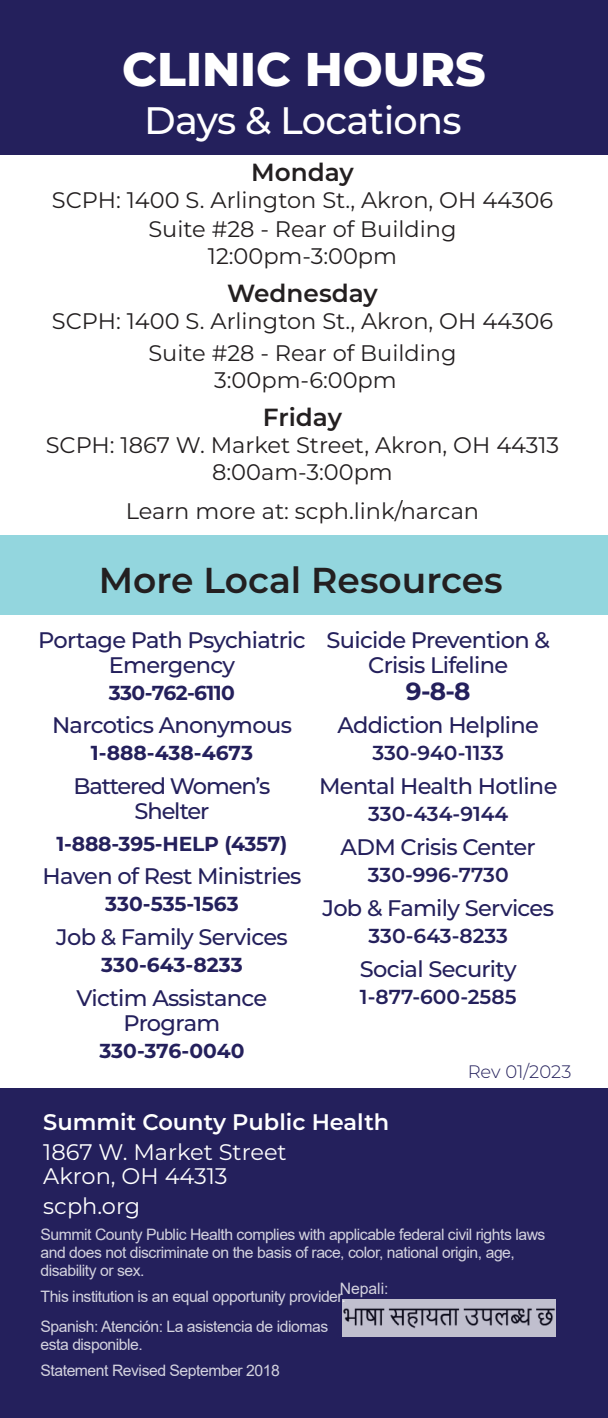
<style>
.page{position:relative;width:608px;height:1418px;background:#fff}
.page>*{position:absolute;margin:0;border:0;box-sizing:border-box;transform-origin:0 0}
.t1{font:800 47.25px "Montserrat";color:#fff}
.t2{font:500 38.25px "Montserrat";letter-spacing:-.02em;color:#fff}
.t3{font:600 36px "Montserrat";color:#231f20}
.t4{font:600 24.75px "Montserrat";color:#231f20}
.t5{font:700 24.75px "Montserrat";color:#24205c}
.t6{font:500 22.5px/24.8px "Montserrat";letter-spacing:-.03em;color:#24205c;text-align:center}
.t7{font:22.5px/29.2px "Montserrat";color:#231f20;text-align:center}
.t8{font:22.5px "Montserrat";color:#fff}
.t9{font:600 22.5px "Montserrat";color:#fff}
.t10{font:500 22.5px/24.8px "Montserrat";letter-spacing:-.05em;color:#24205c;text-align:center}
.t11{font:700 20.25px "Montserrat";letter-spacing:-.005em;color:#24205c}
.t12{font:600 20.25px "Montserrat";color:#24205c}
.t13{font:700 20.25px "Montserrat";letter-spacing:-.03em;color:#24205c}
.t14{font:300 18px "Montserrat";color:#24205c}
.t15{font:15.75px/18px "Arial";letter-spacing:-.03em;color:#fff}
</style>
<div class="page">
<div style="left:0;top:0;width:608px;height:155px;background:#24205c"></div>
<div style="left:0;top:1088px;width:608px;height:330px;background:#24205c"></div>
<img style="left:343px;top:1299px;width:212px;height:37px">
<div style="left:0;top:535px;width:608px;height:80px;background:#93d6de"></div>
<p class="t1" style="left:122px;top:35px;width:365px">CLINIC HOURS</p>
<p class="t2" style="left:144px;top:94px;width:319px">Days &amp; Locations</p>
<p class="t4" style="left:251px;top:155px;width:104px">Monday</p>
<p class="t7" style="left:52px;top:184px;width:502px">SCPH: 1400 S. Arlington St., Akron, OH 44306<br>Suite #28 - Rear of Building</p>
<p class="t7" style="left:208px;top:241px;width:191px">12:00pm-3:00pm</p>
<p class="t4" style="left:227px;top:276px;width:152px">Wednesday</p>
<p class="t7" style="left:52px;top:306px;width:502px">SCPH: 1400 S. Arlington St., Akron, OH 44306</p>
<p class="t7" style="left:148px;top:337px;width:309px">Suite #28 - Rear of Building</p>
<p class="t7" style="left:214px;top:364px;width:184px">3:00pm-6:00pm</p>
<p class="t4" style="left:263px;top:400px;width:81px">Friday</p>
<p class="t7" style="left:46px;top:431px;width:515px;line-height:27px">SCPH: 1867 W. Market Street, Akron, OH 44313<br>8:00am-3:00pm</p>
<p class="t7" style="left:126px;top:495px;width:355px">Learn more at: scph.link/narcan</p>
<p class="t3" style="left:99px;top:554px;width:405px">More Local Resources</p>
<p class="t6" style="left:38px;top:626px;width:269px">Portage Path Psychiatric<br>Emergency</p>
<p class="t13" style="left:109px;top:678px;width:127px">330-762-6110</p>
<p class="t6" style="left:52px;top:712px;width:241px">Narcotics Anonymous</p>
<p class="t11" style="left:91px;top:738px;width:163px">1-888-438-4673</p>
<p class="t10" style="left:74px;top:773px;width:198px">Battered Women’s<br>Shelter</p>
<p class="t11" style="left:56px;top:828px;width:232px">1-888-395-HELP (4357)</p>
<p class="t6" style="left:42px;top:863px;width:260px">Haven of Rest Ministries</p>
<p class="t11" style="left:105px;top:889px;width:135px">330-535-1563</p>
<p class="t6" style="left:56px;top:923px;width:233px">Job &amp; Family Services</p>
<p class="t11" style="left:101px;top:950px;width:143px">330-643-8233</p>
<p class="t6" style="left:77px;top:984px;width:192px">Victim Assistance<br>Program</p>
<p class="t11" style="left:99px;top:1035px;width:147px">330-376-0040</p>
<p class="t6" style="left:326px;top:626px;width:225px">Suicide Prevention &amp;<br>Crisis Lifeline</p>
<p class="t5" style="left:406px;top:673px;width:66px">9-8-8</p>
<p class="t6" style="left:337px;top:712px;width:203px">Addiction Helpline</p>
<p class="t12" style="left:372px;top:739px;width:133px">330-940-1133</p>
<p class="t6" style="left:319px;top:773px;width:240px">Mental Health Hotline</p>
<p class="t12" style="left:368px;top:799px;width:141px">330-434-9144</p>
<p class="t6" style="left:340px;top:833px;width:197px">ADM Crisis Center</p>
<p class="t12" style="left:368px;top:860px;width:142px">330-996-7730</p>
<p class="t6" style="left:322px;top:894px;width:233px">Job &amp; Family Services</p>
<p class="t12" style="left:368px;top:921px;width:141px">330-643-8233</p>
<p class="t6" style="left:360px;top:955px;width:158px">Social Security</p>
<p class="t12" style="left:360px;top:982px;width:158px">1-877-600-2585</p>
<p class="t14" style="left:467px;top:1059px;width:105px">Rev 01/2023</p>
<p class="t9" style="left:43px;top:1106px;width:347px">Summit County Public Health</p>
<p class="t8" style="left:43px;top:1136px;width:245px">1867 W. Market Street</p>
<p class="t8" style="left:43px;top:1161px;width:186px">Akron, OH 44313</p>
<p class="t8" style="left:43px;top:1190px;width:98px">scph.org</p>
<p class="t15" style="left:40px;top:1225px;width:506px">Summit County Public Health complies with applicable federal civil rights laws and does not discriminate on the basis of race, color, national origin, age, disability or sex.</p>
<p class="t15" style="left:40px;top:1281px;width:307px;line-height:30.2px">This institution is an equal opportunity provider.<br>Spanish: Atención: La asistencia de idiomas</p>
<p class="t15" style="left:40px;top:1331px;width:241px;line-height:25.7px">esta disponible.<br>Statement Revised September 2018</p>
<p class="t15" style="left:339px;top:1279px;width:51px">Nepali:</p>
</div>
